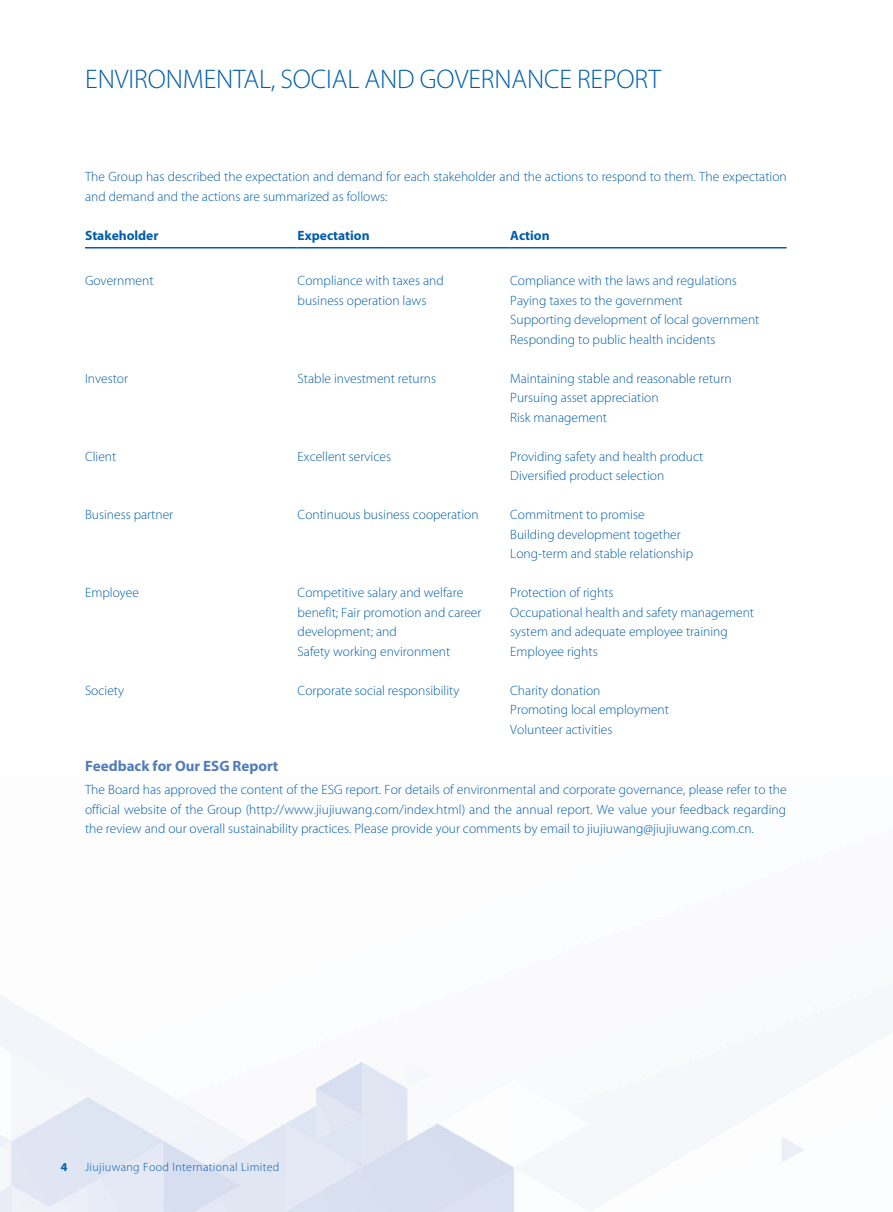
<style>
.page{position:relative;width:893px;height:1212px;background:#fff}
.page>*{position:absolute;margin:0;border:0;box-sizing:border-box;transform-origin:0 0}
.t1{font:300 27px "Myriad Pro";letter-spacing:-.005em;color:#015dab}
._02_H2{font:700 15px "Myriad Pro";color:#517dbd}
._50_Table_txt{font:300 13.5px "Myriad Pro";color:#015dab}
._00_txt{font:300 13.5px/19.5px "Myriad Pro";color:#015dab}
._50_Table_txt-2{font:700 13.5px "Myriad Pro";color:#015dab}
.t2{font:300 12px "Myriad Pro";letter-spacing:.03em;color:#015dab}
.t3{font:700 12px "Myriad Pro";color:#015dab}
</style>
<div class="page">
<img style="left:0;top:995px;width:888px;height:217px">
<hr style="left:85px;top:247px;width:213px;height:1px;background:#015dab">
<hr style="left:298px;top:247px;width:212px;height:1px;background:#015dab">
<hr style="left:510px;top:247px;width:277px;height:1px;background:#015dab">
<h1 class="t1" style="left:85px;top:63px;width:577px">ENVIRONMENTAL, SOCIAL AND GOVERNANCE REPORT</h1>
<p class="_00_txt" style="left:85px;top:167px;width:703px">The Group has described the expectation and demand for each stakeholder and the actions to respond to them. The expectation and demand and the actions are summarized as follows:</p>
<p class="_50_Table_txt-2" style="left:85px;top:227px;width:75px">Stakeholder</p>
<p class="_50_Table_txt-2" style="left:298px;top:227px;width:73px">Expectation</p>
<p class="_50_Table_txt-2" style="left:510px;top:227px;width:41px">Action</p>
<p class="_50_Table_txt" style="left:85px;top:273px;width:70px">Government</p>
<p class="_50_Table_txt" style="left:298px;top:273px;width:148px">Compliance with taxes and</p>
<p class="_50_Table_txt" style="left:298px;top:292px;width:130px">business operation laws</p>
<p class="_50_Table_txt" style="left:510px;top:273px;width:228px">Compliance with the laws and regulations</p>
<p class="_50_Table_txt" style="left:510px;top:292px;width:174px">Paying taxes to the government</p>
<p class="_50_Table_txt" style="left:510px;top:312px;width:251px">Supporting development of local government</p>
<p class="_50_Table_txt" style="left:510px;top:331px;width:207px">Responding to public health incidents</p>
<p class="_50_Table_txt" style="left:85px;top:370px;width:45px">Investor</p>
<p class="_50_Table_txt" style="left:298px;top:370px;width:140px">Stable investment returns</p>
<p class="_50_Table_txt" style="left:510px;top:370px;width:223px">Maintaining stable and reasonable return</p>
<p class="_50_Table_txt" style="left:510px;top:390px;width:150px">Pursuing asset appreciation</p>
<p class="_50_Table_txt" style="left:510px;top:409px;width:98px">Risk management</p>
<p class="_50_Table_txt" style="left:85px;top:448px;width:33px">Client</p>
<p class="_50_Table_txt" style="left:298px;top:448px;width:95px">Excellent services</p>
<p class="_50_Table_txt" style="left:510px;top:448px;width:195px">Providing safety and health product</p>
<p class="_50_Table_txt" style="left:510px;top:468px;width:155px">Diversified product selection</p>
<p class="_50_Table_txt" style="left:85px;top:507px;width:90px">Business partner</p>
<p class="_50_Table_txt" style="left:298px;top:507px;width:183px">Continuous business cooperation</p>
<p class="_50_Table_txt" style="left:510px;top:507px;width:136px">Commitment to promise</p>
<p class="_50_Table_txt" style="left:510px;top:526px;width:172px">Building development together</p>
<p class="_50_Table_txt" style="left:510px;top:546px;width:184px">Long-term and stable relationship</p>
<p class="_50_Table_txt" style="left:85px;top:585px;width:55px">Employee</p>
<p class="_50_Table_txt" style="left:298px;top:585px;width:167px">Competitive salary and welfare</p>
<p class="_50_Table_txt" style="left:298px;top:604px;width:185px">benefit; Fair promotion and career</p>
<p class="_50_Table_txt" style="left:298px;top:624px;width:101px">development; and</p>
<p class="_50_Table_txt" style="left:298px;top:643px;width:154px">Safety working environment</p>
<p class="_50_Table_txt" style="left:510px;top:585px;width:105px">Protection of rights</p>
<p class="_50_Table_txt" style="left:510px;top:604px;width:245px">Occupational health and safety management</p>
<p class="_50_Table_txt" style="left:510px;top:624px;width:219px">system and adequate employee training</p>
<p class="_50_Table_txt" style="left:510px;top:643px;width:89px">Employee rights</p>
<p class="_50_Table_txt" style="left:85px;top:682px;width:40px">Society</p>
<p class="_50_Table_txt" style="left:298px;top:682px;width:163px">Corporate social responsibility</p>
<p class="_50_Table_txt" style="left:510px;top:682px;width:92px">Charity donation</p>
<p class="_50_Table_txt" style="left:510px;top:702px;width:160px">Promoting local employment</p>
<p class="_50_Table_txt" style="left:510px;top:721px;width:104px">Volunteer activities</p>
<p class="_02_H2" style="left:85px;top:756px;width:195px">Feedback for Our ESG Report</p>
<p class="_00_txt" style="left:85px;top:780px;width:703px;text-align:justify">The Board has approved the content of the ESG report. For details of environmental and corporate governance, please refer to the official website of the Group (http://www.jiujiuwang.com/index.html) and the annual report. We value your feedback regarding the review and our overall sustainability practices. Please provide your comments by email to jiujiuwang@jiujiuwang.com.cn.</p>
<p class="t3" style="left:61px;top:1159px;width:8px">4</p>
<p class="t2" style="left:85px;top:1160px;width:196px">Jiujiuwang Food International Limited</p>
</div>
